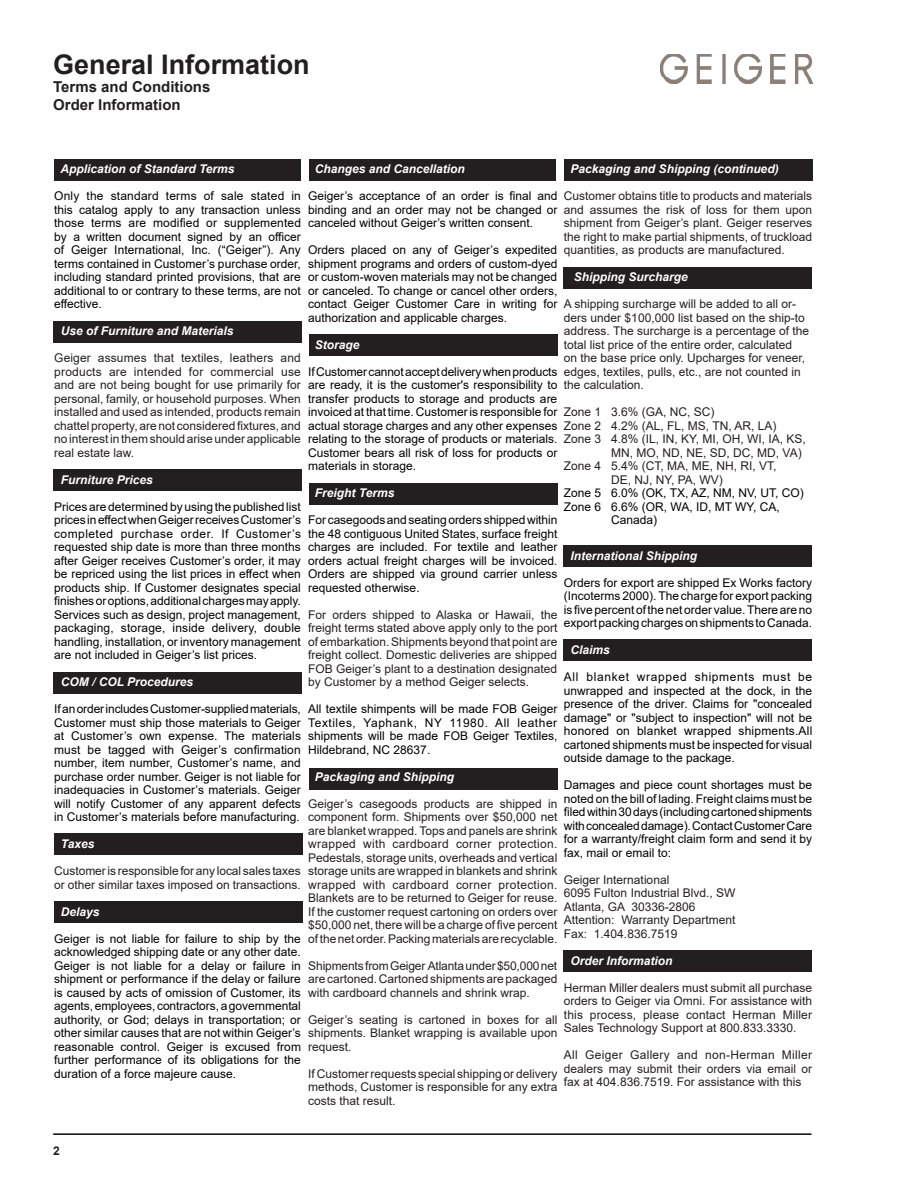
<style>
.page{position:relative;width:918px;height:1188px;background:#fff}
.page>*{position:absolute;margin:0;border:0;box-sizing:border-box;transform-origin:0 0}
.t1{font:700 27px "Arial";color:#231f20}
.t2{font:700 15px/18px "Arial";color:#231f20}
.t3{font:12px/13.5px "Arial";color:#000;text-align:justify}
.t4{font:12px/13.5px "Arial";color:#231f20;text-align:justify}
.t5{font:italic 700 12px "Arial";color:#fff}
.t6{font:700 12px "Arial";color:#231f20}
</style>
<div class="page">
<hr style="left:53px;top:1134px;width:758px;height:1px;background:#000">
<div style="left:564px;top:951px;width:248px;height:21px;background:#231f20"></div>
<div style="left:563px;top:545px;width:249px;height:22px;background:#231f20"></div>
<div style="left:54px;top:902px;width:248px;height:21px;background:#231f20"></div>
<div style="left:309px;top:483px;width:248px;height:22px;background:#231f20"></div>
<div style="left:309px;top:768px;width:248px;height:21px;background:#231f20"></div>
<div style="left:564px;top:640px;width:248px;height:21px;background:#231f20"></div>
<div style="left:54px;top:833px;width:248px;height:22px;background:#231f20"></div>
<div style="left:309px;top:335px;width:248px;height:21px;background:#231f20"></div>
<div style="left:53px;top:672px;width:249px;height:21px;background:#231f20"></div>
<div style="left:54px;top:469px;width:248px;height:22px;background:#231f20"></div>
<div style="left:53px;top:321px;width:249px;height:21px;background:#231f20"></div>
<div style="left:54px;top:159px;width:759px;height:22px;background:#231f20"></div>
<div style="left:301px;top:156px;width:7px;height:27px;background:#fff"></div>
<div style="left:556px;top:156px;width:7px;height:28px;background:#fff"></div>
<div style="left:564px;top:267px;width:248px;height:22px;background:#231f20"></div>
<img style="left:661px;top:54px;width:151px;height:29px">
<h1 class="t1" style="left:53px;top:45px;width:258px">General Information</h1>
<p class="t2" style="left:53px;top:78px;width:159px">Terms and Conditions<br>Order Information</p>
<p class="t5" style="left:60px;top:161px;width:176px">Application of Standard Terms</p>
<p class="t3" style="left:54px;top:189px;width:248px">Only the standard terms of sale stated in this catalog apply to any transaction unless those terms are modified or supplemented by a written document signed by an officer of Geiger International, Inc. (“Geiger”). Any terms contained in Customer’s purchase order, including standard printed provisions, that are additional to or contrary to these terms, are not effective.</p>
<p class="t5" style="left:61px;top:323px;width:174px">Use of Furniture and Materials</p>
<p class="t4" style="left:54px;top:351px;width:248px">Geiger assumes that textiles, leathers and products are intended for commercial use and are not being bought for use primarily for personal, family, or household purposes. When installed and used as intended, products remain chattel property, are not considered fixtures, and no interest in them should arise under applicable real estate law.</p>
<p class="t5" style="left:61px;top:471px;width:94px">Furniture Prices</p>
<p class="t3" style="left:54px;top:500px;width:248px">Prices are determined by using the published list prices in effect when Geiger receives Customer’s completed purchase order. If Customer’s requested ship date is more than three months after Geiger receives Customer’s order, it may be repriced using the list prices in effect when products ship. If Customer designates special finishes or options, additional charges may apply.<br>Services such as design, project management, packaging, storage, inside delivery, double handling, installation, or inventory management are not included in Geiger’s list prices.</p>
<p class="t5" style="left:61px;top:674px;width:134px">COM / COL Procedures</p>
<p class="t3" style="left:54px;top:702px;width:248px">If an order includes Customer-supplied materials, Customer must ship those materials to Geiger at Customer’s own expense. The materials must be tagged with Geiger’s confirmation number, item number, Customer’s name, and purchase order number. Geiger is not liable for inadequacies in Customer’s materials. Geiger will notify Customer of any apparent defects in Customer’s materials before manufacturing.</p>
<p class="t5" style="left:61px;top:836px;width:35px">Taxes</p>
<p class="t4" style="left:54px;top:864px;width:248px">Customer is responsible for any local sales taxes or other similar taxes imposed on transactions.</p>
<p class="t5" style="left:61px;top:903px;width:40px">Delays</p>
<p class="t3" style="left:54px;top:932px;width:248px">Geiger is not liable for failure to ship by the acknowledged shipping date or any other date.<br>Geiger is not liable for a delay or failure in shipment or performance if the delay or failure is caused by acts of omission of Customer, its agents, employees, contractors, a governmental authority, or God; delays in transportation; or other similar causes that are not within Geiger’s reasonable control. Geiger is excused from further performance of its obligations for the duration of a force majeure cause.</p>
<p class="t5" style="left:571px;top:161px;width:210px">Packaging and Shipping (continued)</p>
<p class="t4" style="left:564px;top:189px;width:250px">Customer obtains title to products and materials and assumes the risk of loss for them upon shipment from Geiger’s plant. Geiger reserves the right to make partial shipments, of truckload quantities, as products are manufactured.</p>
<p class="t5" style="left:574px;top:269px;width:116px">Shipping Surcharge</p>
<p class="t4" style="left:564px;top:297px;width:247px;text-align:left">A shipping surcharge will be added to all or&shy;ders under $100,000 list based on the ship-to address. The surcharge is a percentage of the total list price of the entire order, calculated<br>on the base price only. Upcharges for veneer, edges, textiles, pulls, etc., are not counted in the calculation.</p>
<p class="t4" style="left:564px;top:405px;width:152px">Zone 1 3.6% (GA, NC, SC)</p>
<p class="t4" style="left:564px;top:419px;width:214px">Zone 2 4.2% (AL, FL, MS, TN, AR, LA)</p>
<p class="t4" style="left:564px;top:432px;width:243px">Zone 3 4.8% (IL, IN, KY, MI, OH, WI, IA, KS,</p>
<p class="t4" style="left:611px;top:446px;width:192px">MN, MO, ND, NE, SD, DC, MD, VA)</p>
<p class="t4" style="left:564px;top:459px;width:214px">Zone 4 5.4% (CT, MA, ME, NH, RI, VT,</p>
<p class="t4" style="left:611px;top:473px;width:113px">DE, NJ, NY, PA, WV)</p>
<p class="t3" style="left:564px;top:486px;width:241px">Zone 5 6.0% (OK, TX, AZ, NM, NV, UT, CO)</p>
<p class="t3" style="left:564px;top:500px;width:217px">Zone 6 6.6% (OR, WA, ID, MT WY, CA,</p>
<p class="t3" style="left:611px;top:513px;width:48px">Canada)</p>
<p class="t5" style="left:571px;top:547px;width:128px">International Shipping</p>
<p class="t3" style="left:564px;top:576px;width:250px">Orders for export are shipped Ex Works factory (Incoterms 2000). The charge for export packing is five percent of the net order value. There are no export packing charges on shipments to Canada.</p>
<p class="t5" style="left:571px;top:642px;width:41px">Claims</p>
<p class="t3" style="left:564px;top:670px;width:250px">All blanket wrapped shipments must be unwrapped and inspected at the dock, in the presence of the driver. Claims for "concealed damage" or "subject to inspection" will not be honored on blanket wrapped shipments.All cartoned shipments must be inspected for visual outside damage to the package.</p>
<p class="t3" style="left:564px;top:778px;width:250px">Damages and piece count shortages must be noted on the bill of lading. Freight claims must be filed within 30 days (including cartoned shipments with concealed damage). Contact Customer Care for a warranty/freight claim form and send it by fax, mail or email to:</p>
<p class="t4" style="left:564px;top:873px;width:173px;text-align:left">Geiger International<br>6095 Fulton Industrial Blvd., SW<br>Atlanta, GA 30336-2806<br>Attention: Warranty Department<br>Fax: 1.404.836.7519</p>
<p class="t5" style="left:571px;top:952px;width:104px">Order Information</p>
<p class="t4" style="left:564px;top:981px;width:250px">Herman Miller dealers must submit all purchase orders to Geiger via Omni. For assistance with this process, please contact Herman Miller Sales Technology Support at 800.833.3330.</p>
<p class="t4" style="left:564px;top:1048px;width:250px">All Geiger Gallery and non-Herman Miller dealers may submit their orders via email or fax at 404.836.7519. For assistance with this</p>
<p class="t5" style="left:315px;top:161px;width:152px">Changes and Cancellation</p>
<p class="t3" style="left:308px;top:189px;width:251px">Geiger’s acceptance of an order is final and binding and an order may not be changed or canceled without Geiger’s written consent.</p>
<p class="t3" style="left:308px;top:243px;width:251px">Orders placed on any of Geiger’s expedited shipment programs and orders of custom-dyed or custom-woven materials may not be changed or canceled. To change or cancel other orders, contact Geiger Customer Care in writing for authorization and applicable charges.</p>
<p class="t5" style="left:315px;top:337px;width:46px">Storage</p>
<p class="t3" style="left:308px;top:365px;width:251px">If Customer cannot accept delivery when products are ready, it is the customer's responsibility to transfer products to storage and products are invoiced at that time. Customer is responsible for actual storage charges and any other expenses relating to the storage of products or materials.<br>Customer bears all risk of loss for products or materials in storage.</p>
<p class="t5" style="left:315px;top:485px;width:81px">Freight Terms</p>
<p class="t3" style="left:308px;top:513px;width:251px">For casegoods and seating orders shipped within the 48 contiguous United States, surface freight charges are included. For textile and leather orders actual freight charges will be invoiced.<br>Orders are shipped via ground carrier unless requested otherwise.</p>
<p class="t4" style="left:308px;top:608px;width:251px">For orders shipped to Alaska or Hawaii, the freight terms stated above apply only to the port of embarkation. Shipments beyond that point are freight collect. Domestic deliveries are shipped FOB Geiger’s plant to a destination designated by Customer by a method Geiger selects.</p>
<p class="t3" style="left:308px;top:702px;width:251px">All textile shimpents will be made FOB Geiger Textiles, Yaphank, NY 11980. All leather shipments will be made FOB Geiger Textiles, Hildebrand, NC 28637.</p>
<p class="t5" style="left:315px;top:769px;width:141px">Packaging and Shipping</p>
<p class="t4" style="left:308px;top:797px;width:251px">Geiger’s casegoods products are shipped in component form. Shipments over $50,000 net are blanket wrapped. Tops and panels are shrink wrapped with cardboard corner protection.<br>Pedestals, storage units, overheads and vertical storage units are wrapped in blankets and shrink wrapped with cardboard corner protection.<br>Blankets are to be returned to Geiger for reuse.<br>If the customer request cartoning on orders over $50,000 net, there will be a charge of five percent of the net order. Packing materials are recyclable.</p>
<p class="t4" style="left:308px;top:959px;width:251px">Shipments from Geiger Atlanta under $50,000 net are cartoned. Cartoned shipments are packaged with cardboard channels and shrink wrap.</p>
<p class="t4" style="left:308px;top:1013px;width:251px">Geiger’s seating is cartoned in boxes for all shipments. Blanket wrapping is available upon request.</p>
<p class="t4" style="left:308px;top:1067px;width:251px">If Customer requests special shipping or delivery methods, Customer is responsible for any extra costs that result.</p>
<p class="t6" style="left:53px;top:1142px;width:8px">2</p>
</div>
